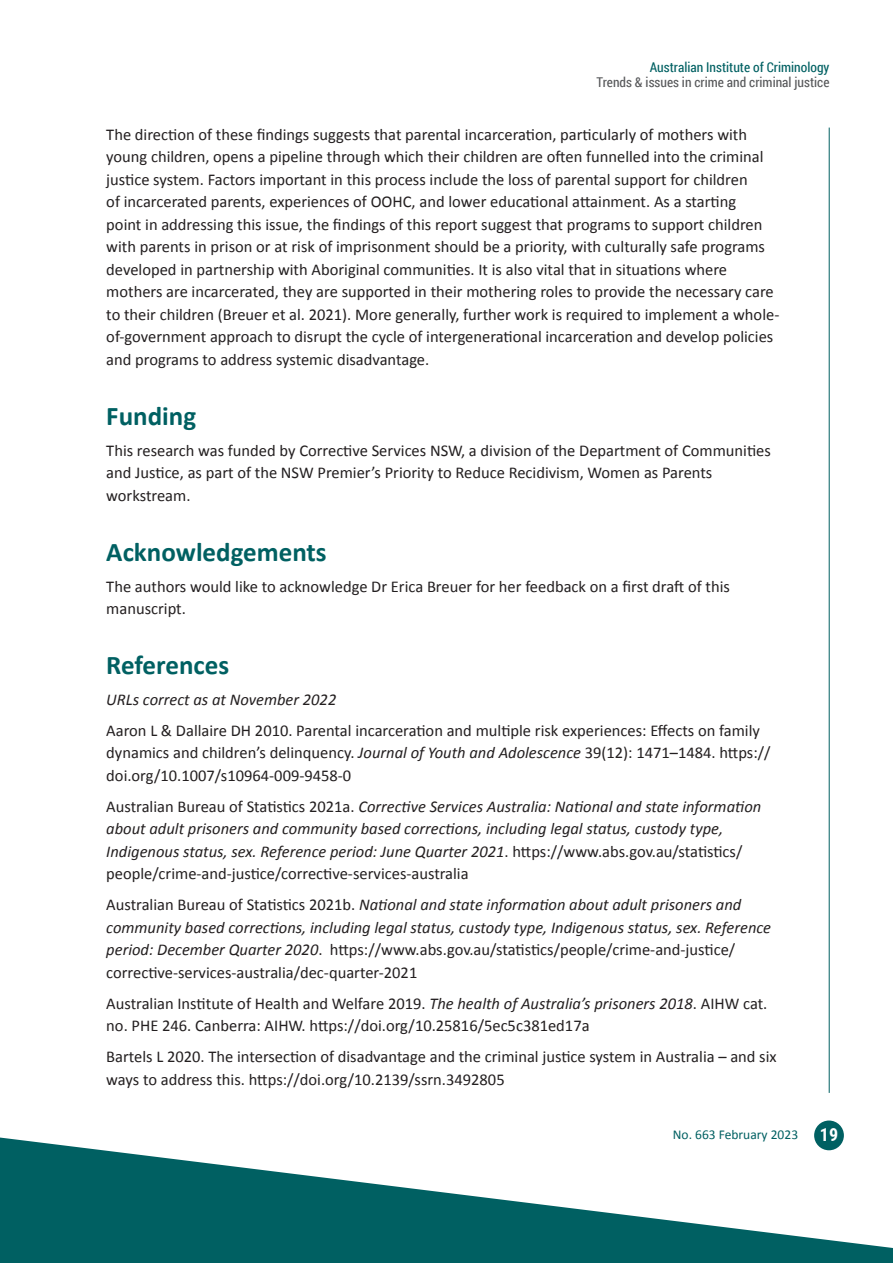
<style>
.page{position:relative;width:893px;height:1263px;background:#fff}
.page>*{position:absolute;margin:0;border:0;box-sizing:border-box;transform-origin:0 0}
.t1{font:700 27px "Calibri";color:#006062}
.body{font:16.5px/22.5px "Calibri";color:#231f20}
.body-2{font:italic 16.5px/22.5px "Calibri";color:#231f20}
.t2{font:13.5px "Roboto Condensed";color:#57585a}
.t3{font:13.5px "Roboto Condensed";color:#006062}
.t4{font:13.5px "Calibri";color:#006062}
.s1{font-style:italic}
.s2{font-style:normal}
.s3{font-family:"Roboto Condensed";font-weight:700;font-size:18px;color:#fff}
</style>
<div class="page">
<hr style="left:829px;top:128px;width:1px;height:965px;background:#006062">
<div style="left:814px;top:1120px;width:30px;height:30px;background:#006062;border-radius:50%"></div>
<svg style="left:0;top:1137px;width:893px;height:126px;fill:#006062"></svg>
<p class="t3" style="left:650px;top:58px;width:181px">Australian Institute of Criminology</p>
<p class="t2" style="left:597px;top:73px;width:234px">Trends &amp; issues in crime and criminal justice</p>
<p class="body" style="left:106px;top:123px;width:673px">The direction of these findings suggests that parental incarceration, particularly of mothers with young children, opens a pipeline through which their children are often funnelled into the criminal justice system. Factors important in this process include the loss of parental support for children<br>of incarcerated parents, experiences of OOHC, and lower educational attainment. As a starting<br>point in addressing this issue, the findings of this report suggest that programs to support children with parents in prison or at risk of imprisonment should be a priority, with culturally safe programs developed in partnership with Aboriginal communities. It is also vital that in situations where mothers are incarcerated, they are supported in their mothering roles to provide the necessary care to their children (Breuer et al. 2021). More generally, further work is required to implement a whole&shy;of-government approach to disrupt the cycle of intergenerational incarceration and develop policies and programs to address systemic disadvantage.</p>
<h1 class="t1" style="left:106px;top:398px;width:91px">Funding</h1>
<p class="body" style="left:106px;top:439px;width:666px">This research was funded by Corrective Services NSW, a division of the Department of Communities and Justice, as part of the NSW Premier’s Priority to Reduce Recidivism, Women as Parents workstream.</p>
<h1 class="t1" style="left:106px;top:534px;width:222px">Acknowledgements</h1>
<p class="body" style="left:106px;top:575px;width:625px">The authors would like to acknowledge Dr Erica Breuer for her feedback on a first draft of this manuscript.</p>
<h1 class="t1" style="left:106px;top:648px;width:124px">References</h1>
<p class="body-2" style="left:106px;top:687px;width:232px">URLs correct as at November 2022</p>
<p class="body" style="left:106px;top:719px;width:666px">Aaron L &amp; Dallaire DH 2010. Parental incarceration and multiple risk experiences: Effects on family dynamics and children’s delinquency. <span class="s1">Journal of Youth and Adolescence</span> 39(12): 1471–1484. https:// doi.org/10.1007/s10964-009-9458-0</p>
<p class="body-2" style="left:106px;top:794px;width:656px"><span class="s2">Australian Bureau of Statistics 2021a.</span> Corrective Services Australia: National and state information about adult prisoners and community based corrections, including legal status, custody type, Indigenous status, sex. Reference period: June Quarter 2021<span class="s2">. https://www.abs.gov.au/statistics/ people/crime-and-justice/corrective-services-australia</span></p>
<p class="body-2" style="left:106px;top:893px;width:666px"><span class="s2">Australian Bureau of Statistics 2021b.</span> National and state information about adult prisoners and community based corrections, including legal status, custody type, Indigenous status, sex. Reference period: December Quarter 2020<span class="s2">. https://www.abs.gov.au/statistics/people/crime-and-justice/ corrective-services-australia/dec-quarter-2021</span></p>
<p class="body" style="left:106px;top:992px;width:663px">Australian Institute of Health and Welfare 2019. <span class="s1">The health of Australia’s prisoners 2018</span>. AIHW cat. no. PHE 246. Canberra: AIHW. https://doi.org/10.25816/5ec5c381ed17a</p>
<p class="body" style="left:106px;top:1046px;width:672px">Bartels L 2020. The intersection of disadvantage and the criminal justice system in Australia – and six ways to address this. https://doi.org/10.2139/ssrn.3492805</p>
<p class="t4" style="left:673px;top:1126px;width:167px">No. 663 February 2023 <span class="s3">19</span></p>
</div>
